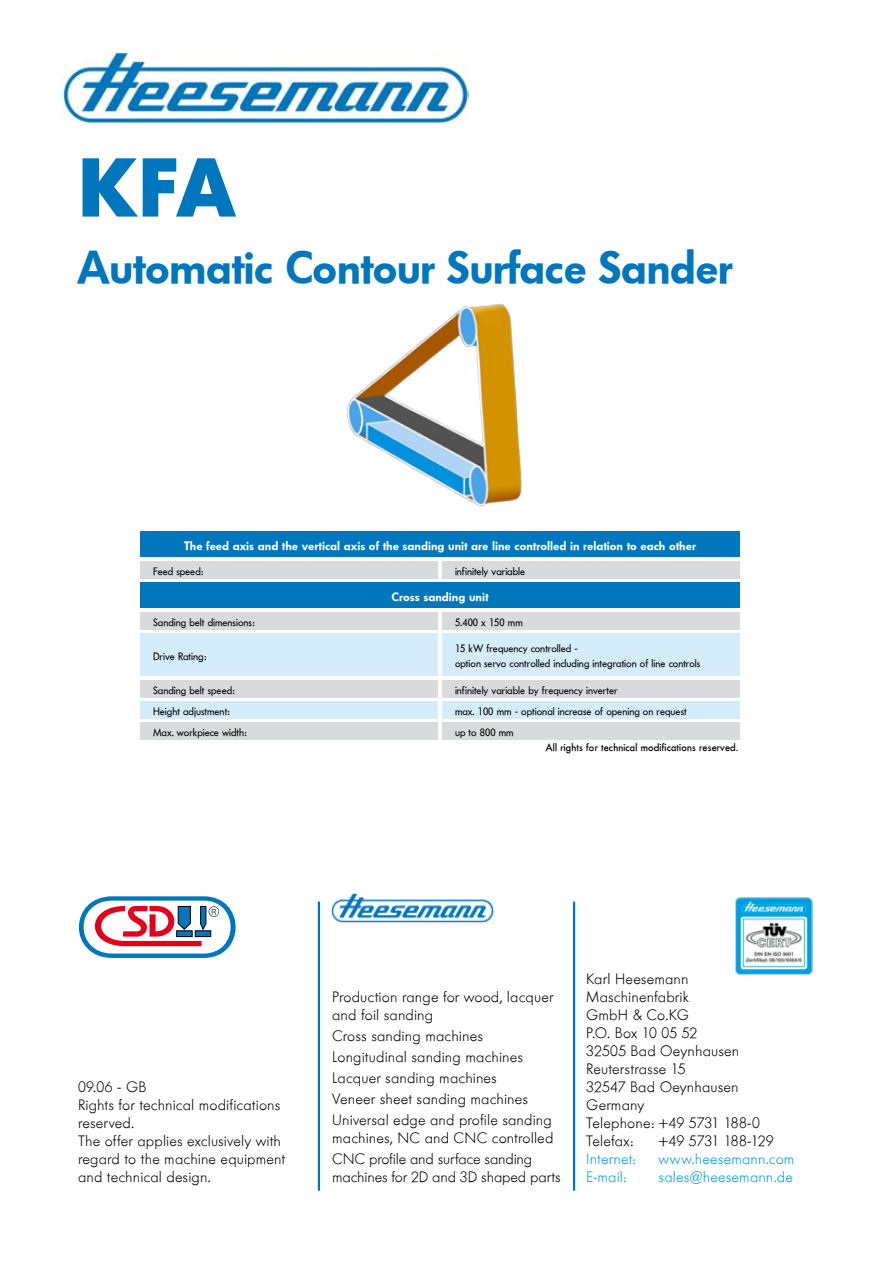
<style>
.page{position:relative;width:893px;height:1263px;background:#fff}
.page>*{position:absolute;margin:0;border:0;box-sizing:border-box;transform-origin:0 0}
.t1{font:82.5px "Futura BQ Bold";color:#0076bd}
.t2{font:700 45px "Futura BQ Demi";letter-spacing:-.02em;color:#0076bd}
.t3{font:15px/18px "Futura BQ Light";letter-spacing:.005em;color:#000}
.t4{font:15px "Futura BQ Light";letter-spacing:.01em;color:#009ee0}
.t5{font:15px "Futura BQ Light";letter-spacing:-.015em;color:#000}
.t6{font:700 12px "Futura BQ Demi";color:#fff}
.t7{font:10.5px/21.3px "Futura BQ Book";color:#000}
.t8{font:10.5px "Futura BQ Medium";color:#000}
</style>
<div class="page">
<hr style="left:318px;top:901px;width:2px;height:290px;background:#0076bd">
<hr style="left:573px;top:901px;width:2px;height:290px;background:#0076bd">
<img style="left:332px;top:893px;width:161px;height:29px">
<svg style="left:79px;top:896px;width:157px;height:62px"></svg>
<div style="left:195px;top:930px;width:16px;height:7px;background:#0076bd;border:1px solid #000"></div>
<div style="left:176px;top:930px;width:16px;height:7px;background:#0076bd;border:1px solid #000"></div>
<img style="left:63px;top:51px;width:406px;height:72px">
<img style="left:735px;top:897px;width:78px;height:78px">
<div style="left:140px;top:531px;width:600px;height:26px;background:#0076bd"></div>
<div style="left:140px;top:561px;width:298px;height:17px;background:#d9dadb"></div>
<div style="left:140px;top:612px;width:298px;height:17px;background:#d9dadb"></div>
<div style="left:140px;top:634px;width:298px;height:42px;background:#d5edfa"></div>
<div style="left:140px;top:680px;width:298px;height:17px;background:#d9dadb"></div>
<div style="left:140px;top:702px;width:298px;height:17px;background:#d5edfa"></div>
<div style="left:442px;top:561px;width:298px;height:17px;background:#d9dadb"></div>
<div style="left:442px;top:612px;width:298px;height:17px;background:#d9dadb"></div>
<div style="left:442px;top:634px;width:298px;height:42px;background:#d5edfa"></div>
<div style="left:442px;top:680px;width:298px;height:17px;background:#d9dadb"></div>
<div style="left:442px;top:702px;width:298px;height:17px;background:#d5edfa"></div>
<div style="left:140px;top:583px;width:600px;height:25px;background:#0076bd"></div>
<div style="left:140px;top:723px;width:297px;height:17px;background:#d9dadb"></div>
<div style="left:442px;top:723px;width:298px;height:17px;background:#d9dadb"></div>
<img style="left:346px;top:304px;width:176px;height:203px">
<h1 class="t1" style="left:77px;top:137px;width:160px">KFA</h1>
<h2 class="t2" style="left:77px;top:241px;width:657px">Automatic Contour Surface Sander</h2>
<p class="t6" style="left:184px;top:539px;width:513px">The feed axis and the vertical axis of the sanding unit are line controlled in relation to each other</p>
<p class="t7" style="left:153px;top:560px;width:52px">Feed speed:</p>
<p class="t7" style="left:455px;top:560px;width:72px">infinitely variable</p>
<p class="t7" style="left:153px;top:612px;width:103px">Sanding belt dimensions:</p>
<p class="t7" style="left:153px;top:646px;width:55px">Drive Rating:</p>
<p class="t7" style="left:153px;top:680px;width:83px">Sanding belt speed:<br>Height adjustment:</p>
<p class="t6" style="left:392px;top:590px;width:98px">Cross sanding unit</p>
<p class="t7" style="left:455px;top:612px;width:69px">5.400 x 150 mm</p>
<p class="t7" style="left:455px;top:641px;width:247px;line-height:15px">15 kW frequency controlled -<br>option servo controlled including integration of line controls</p>
<p class="t7" style="left:455px;top:680px;width:233px">infinitely variable by frequency inverter<br>max. 100 mm - optional increase of opening on request</p>
<p class="t7" style="left:153px;top:722px;width:95px">Max. workpiece width:</p>
<p class="t7" style="left:455px;top:722px;width:60px">up to 800 mm</p>
<p class="t8" style="left:546px;top:741px;width:194px">All rights for technical modifications reserved.</p>
<p class="t3" style="left:78px;top:1078px;width:209px">09.06 - GB<br>Rights for technical modifications reserved.<br>The offer applies exclusively with regard to the machine equipment and technical design.</p>
<p class="t3" style="left:332px;top:988px;width:223px">Production range for wood, lacquer and foil sanding</p>
<p class="t3" style="left:332px;top:1025px;width:221px;line-height:21px">Cross sanding machines<br>Longitudinal sanding machines<br>Lacquer sanding machines<br>Veneer sheet sanding machines<br>Universal edge and profile sanding</p>
<p class="t3" style="left:332px;top:1127px;width:223px;line-height:21px">machines, NC and CNC controlled<br>CNC profile and surface sanding</p>
<p class="t5" style="left:332px;top:1168px;width:230px">machines for 2D and 3D shaped parts</p>
<p class="t3" style="left:586px;top:970px;width:175px">Karl Heesemann<br>Maschinenfabrik<br>GmbH &amp; Co.KG<br>P.O. Box 10 05 52<br>32505 Bad Oeynhausen<br>Reuterstrasse 15<br>32547 Bad Oeynhausen<br>Germany<br>Telephone: +49 5731 188-0<br>Telefax:</p>
<p class="t3" style="left:659px;top:1132px;width:117px">+49 5731 188-129</p>
<p class="t4" style="left:586px;top:1150px;width:51px">Internet:</p>
<p class="t4" style="left:659px;top:1150px;width:137px">www.heesemann.com</p>
<p class="t4" style="left:586px;top:1168px;width:42px">E-mail:</p>
<p class="t4" style="left:659px;top:1168px;width:136px">sales@heesemann.de</p>
</div>
